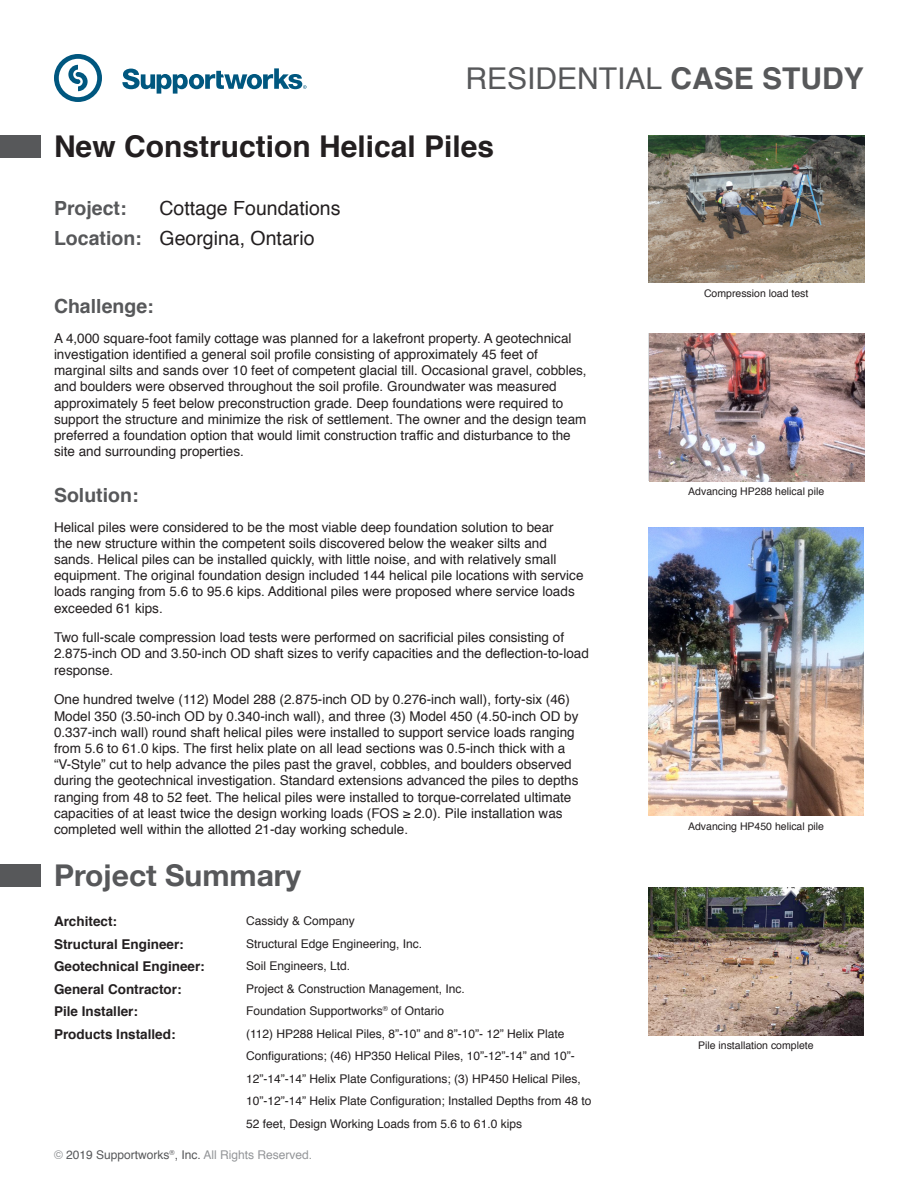
<style>
.page{position:relative;width:918px;height:1188px;background:#fff}
.page>*{position:absolute;margin:0;border:0;box-sizing:border-box;transform-origin:0 0}
.t1{font:700 30px "Helvetica";color:#231f20}
.t2{font:30px "Helvetica";color:#57585a}
.t3{font:700 30px "Helvetica Neue";color:#57585a}
.t4{font:700 19.5px "Helvetica";color:#57585a}
.t5{font:19.5px/30px "Helvetica";color:#231f20}
.t6{font:13.5px/16.2px "Helvetica";color:#231f20}
.t7{font:700 13.5px "Helvetica";color:#231f20}
.t8{font:12px/22.5px "Helvetica";color:#231f20}
.t9{font:12px "Helvetica";color:#57585a}
.t10{font:10.5px "Helvetica";color:#231f20}
.s1{font-weight:700}
.s2{color:#939598}
</style>
<div class="page">
<div style="left:0;top:864px;width:40px;height:22px;background:#57585a"></div>
<div style="left:0;top:136px;width:40px;height:22px;background:#57585a"></div>
<img style="left:648px;top:135px;width:216px;height:148px">
<img style="left:649px;top:334px;width:215px;height:147px">
<img style="left:648px;top:888px;width:216px;height:147px">
<img style="left:648px;top:528px;width:216px;height:288px">
<svg style="left:54px;top:54px;width:253px;height:48px"></svg>
<p class="t2" style="left:465px;top:56px;width:400px">RESIDENTIAL <span class="s1">CASE STUDY</span></p>
<p class="t1" style="left:54px;top:122px;width:442px">New Construction Helical Piles</p>
<p class="t4" style="left:54px;top:192px;width:74px">Project:</p>
<p class="t4" style="left:54px;top:222px;width:89px">Location:</p>
<p class="t5" style="left:160px;top:194px;width:183px">Cottage Foundations<br>Georgina, Ontario</p>
<p class="t4" style="left:54px;top:290px;width:101px">Challenge:</p>
<p class="t6" style="left:54px;top:330px;width:534px">A 4,000 square-foot family cottage was planned for a lakefront property. A geotechnical investigation identified a general soil profile consisting of approximately 45 feet of marginal silts and sands over 10 feet of competent glacial till. Occasional gravel, cobbles, and boulders were observed throughout the soil profile. Groundwater was measured approximately 5 feet below preconstruction grade. Deep foundations were required to support the structure and minimize the risk of settlement. The owner and the design team preferred a foundation option that would limit construction traffic and disturbance to the site and surrounding properties.</p>
<p class="t4" style="left:54px;top:479px;width:86px">Solution:</p>
<p class="t6" style="left:54px;top:519px;width:531px">Helical piles were considered to be the most viable deep foundation solution to bear<br>the new structure within the competent soils discovered below the weaker silts and sands. Helical piles can be installed quickly, with little noise, and with relatively small equipment. The original foundation design included 144 helical pile locations with service loads ranging from 5.6 to 95.6 kips. Additional piles were proposed where service loads exceeded 61 kips.</p>
<p class="t6" style="left:54px;top:630px;width:536px">Two full-scale compression load tests were performed on sacrificial piles consisting of<br>2.875-inch OD and 3.50-inch OD shaft sizes to verify capacities and the deflection-to-load response.</p>
<p class="t6" style="left:54px;top:692px;width:526px">One hundred twelve (112) Model 288 (2.875-inch OD by 0.276-inch wall), forty-six (46)<br>Model 350 (3.50-inch OD by 0.340-inch wall), and three (3) Model 450 (4.50-inch OD by 0.337-inch wall) round shaft helical piles were installed to support service loads ranging from 5.6 to 61.0 kips. The first helix plate on all lead sections was 0.5-inch thick with a “V-Style” cut to help advance the piles past the gravel, cobbles, and boulders observed during the geotechnical investigation. Standard extensions advanced the piles to depths ranging from 48 to 52 feet. The helical piles were installed to torque-correlated ultimate capacities of at least twice the design working loads (FOS ≥ 2.0). Pile installation was completed well within the allotted 21-day working schedule.</p>
<p class="t3" style="left:54px;top:852px;width:249px">Project Summary</p>
<p class="t7" style="left:54px;top:911px;width:65px">Architect:</p>
<p class="t7" style="left:54px;top:933px;width:131px">Structural Engineer:</p>
<p class="t7" style="left:54px;top:956px;width:152px">Geotechnical Engineer:</p>
<p class="t7" style="left:54px;top:978px;width:129px">General Contractor:</p>
<p class="t7" style="left:54px;top:1001px;width:86px">Pile Installer:</p>
<p class="t7" style="left:54px;top:1023px;width:123px">Products Installed:</p>
<p class="t8" style="left:246px;top:910px;width:110px">Cassidy &amp; Company</p>
<p class="t8" style="left:246px;top:932px;width:178px">Structural Edge Engineering, Inc.</p>
<p class="t8" style="left:246px;top:955px;width:106px">Soil Engineers, Ltd.</p>
<p class="t8" style="left:246px;top:977px;width:220px">Project &amp; Construction Management, Inc.</p>
<p class="t8" style="left:246px;top:1000px;width:199px">Foundation Supportworks<sup>®</sup> of Ontario</p>
<p class="t8" style="left:246px;top:1022px;width:347px">(112) HP288 Helical Piles, 8”-10” and 8”-10”- 12” Helix Plate Configurations; (46) HP350 Helical Piles, 10”-12”-14” and 10”- 12”-14”-14” Helix Plate Configurations; (3) HP450 Helical Piles, 10”-12”-14” Helix Plate Configuration; Installed Depths from 48 to 52 feet, Design Working Loads from 5.6 to 61.0 kips</p>
<p class="t9" style="left:54px;top:1146px;width:260px"><span class="s2">©</span> 2019 Supportworks<sup>®</sup>, Inc. <span class="s2">All Rights Reserved.</span></p>
<p class="t10" style="left:704px;top:285px;width:106px">Compression load test</p>
<p class="t10" style="left:688px;top:483px;width:137px">Advancing HP288 helical pile</p>
<p class="t10" style="left:688px;top:818px;width:137px">Advancing HP450 helical pile</p>
<p class="t10" style="left:698px;top:1038px;width:117px">Pile installation complete</p>
</div>
